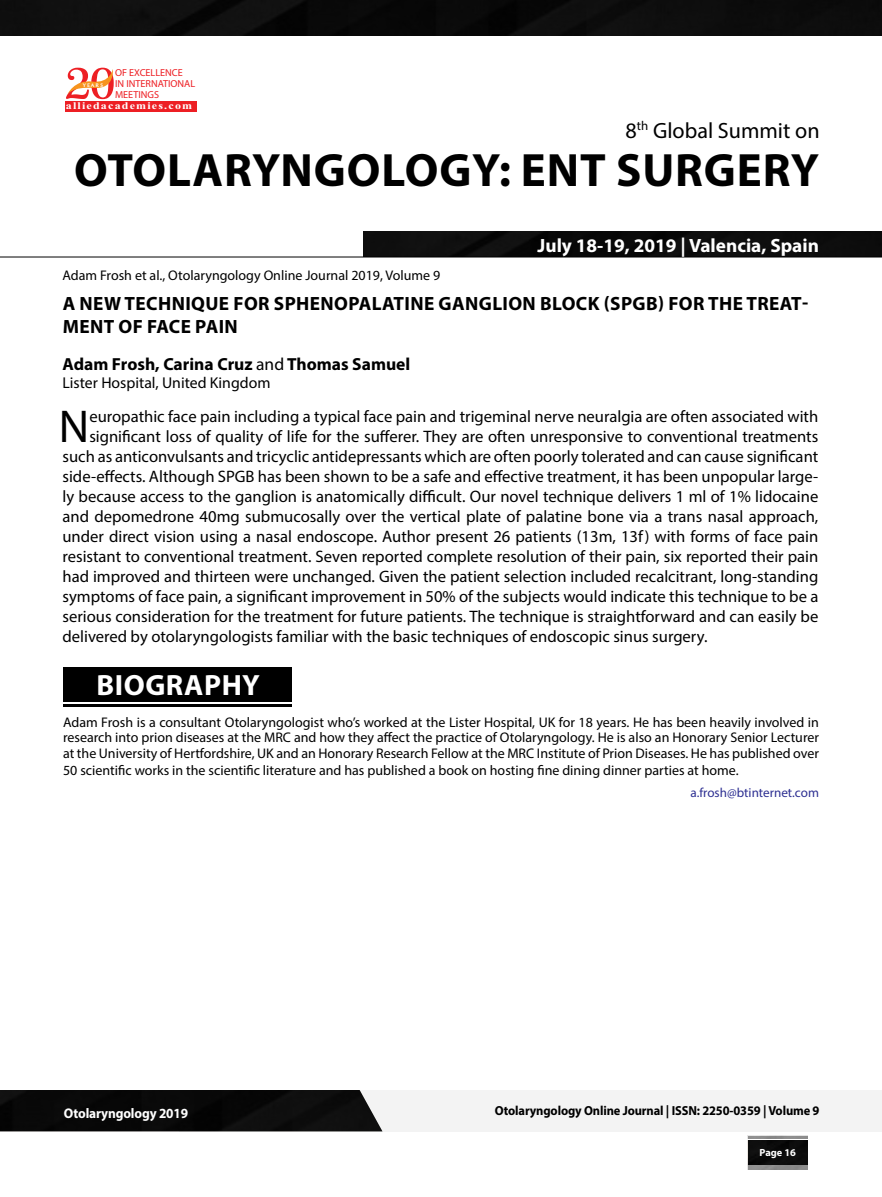
<style>
.page{position:relative;width:882px;height:1197px;background:#fff}
.page>*{position:absolute;margin:0;border:0;box-sizing:border-box;transform-origin:0 0}
.t1{font:700 46.9px "Myriad Pro";letter-spacing:.02em;color:#000}
.t2{font:46.2px "Myriad Pro";color:#000}
.t3{font:700 29.4px "Myriad Pro";letter-spacing:.02em;color:#fff}
.t4{font:22.05px "Myriad Pro";color:#000}
.t5{font:700 19.25px/22.6px "Myriad Pro";letter-spacing:.02em;color:#000}
.t6{font:700 19.25px "Myriad Pro";color:#fff}
.t7{font:700 17.5px "Myriad Pro";color:#000}
.t8{font:16.62px "Myriad Pro";color:#000}
.t9{font:15.75px "Myriad Pro";color:#000}
.t10{font:14px/15.4px "Myriad Pro";color:#000;text-align:justify}
.t11{font:700 14px "Myriad Pro";letter-spacing:-.01em;color:#fff;scale:.95 1}
.t12{font:700 13.12px "Myriad Pro";letter-spacing:-.01em;color:#000;scale:.95 1}
.t13{font:13.12px "Myriad Pro";color:#2e3092}
.t14{font:700 10.33px "Myriad Pro";color:#fff}
.t15{font:10.15px/10.8px "Myriad Pro";color:#ed1f24}
.t16{font:700 10.15px "Times New Roman";letter-spacing:.1em;color:#fff;scale:1.18 1}
.t17{font:5.25px "Oregon LDO Black";letter-spacing:.24em;color:#fff;scale:1.06 1}
.s1{font-weight:400}
</style>
<div class="page">
<img style="left:748px;top:1140px;width:60px;height:24px">
<hr style="left:748px;top:1136px;width:60px;height:3px;background:#000">
<div style="left:0;top:0;width:882px;height:35px;background:#0c0c0c"></div>
<div style="left:0;top:1090px;width:382px;height:41px;background:#090909"></div>
<div style="left:363px;top:231px;width:519px;height:26px;background:#0d0d0d"></div>
<hr style="left:0;top:257px;width:882px;height:1px;background:#000">
<div style="left:65px;top:101px;width:132px;height:10px;background:#ed1f24"></div>
<svg style="left:66px;top:68px;width:48px;height:31px"></svg>
<div style="left:63px;top:667px;width:228px;height:34px;background:#000"></div>
<hr style="left:63px;top:704px;width:228px;height:3px;background:#000">
<p class="t15" style="left:115px;top:67px;width:82px">OF EXCELLENCE<br>IN INTERNATIONAL<br>MEETINGS</p>
<p class="t16" style="left:66px;top:99px;width:109px">alliedacademies.com</p>
<p class="t17" style="left:83px;top:82px;width:21px">YEARS</p>
<h3 class="t4" style="left:626px;top:117px;width:196px">8<sup>th</sup> Global Summit on</h3>
<h1 class="t1" style="left:74px;top:139px;width:747px">OTOLARYNGOLOGY: ENT SURGERY</h1>
<p class="t10" style="left:62px;top:267px;width:379px">Adam Frosh et al., Otolaryngology Online Journal 2019, Volume 9</p>
<p class="t6" style="left:538px;top:233px;width:283px">July 18-19, 2019 | Valencia, Spain</p>
<p class="t5" style="left:63px;top:292px;width:747px">A NEW TECHNIQUE FOR SPHENOPALATINE GANGLION BLOCK (SPGB) FOR THE TREAT-<br>MENT OF FACE PAIN</p>
<p class="t7" style="left:62px;top:353px;width:349px">Adam Frosh, Carina Cruz <span class="s1">and</span> Thomas Samuel</p>
<p class="t9" style="left:62px;top:373px;width:210px">Lister Hospital, United Kingdom</p>
<h2 class="t2" style="left:59px;top:398px;width:32px">N</h2>
<p class="t8" style="left:89px;top:407px;width:730px">europathic face pain including a typical face pain and trigeminal nerve neuralgia are often associated with</p>
<p class="t8" style="left:89px;top:427px;width:730px">significant loss of quality of life for the sufferer. They are often unresponsive to conventional treatments</p>
<p class="t8" style="left:62px;top:447px;width:757px">such as anticonvulsants and tricyclic antidepressants which are often poorly tolerated and can cause significant</p>
<p class="t8" style="left:62px;top:466px;width:757px">side-effects. Although SPGB has been shown to be a safe and effective treatment, it has been unpopular large-</p>
<p class="t8" style="left:62px;top:486px;width:757px">ly because access to the ganglion is anatomically difficult. Our novel technique delivers 1 ml of 1% lidocaine</p>
<p class="t8" style="left:62px;top:506px;width:757px">and depomedrone 40mg submucosally over the vertical plate of palatine bone via a trans nasal approach,</p>
<p class="t8" style="left:62px;top:526px;width:757px">under direct vision using a nasal endoscope. Author present 26 patients (13m, 13f) with forms of face pain</p>
<p class="t8" style="left:62px;top:546px;width:757px">resistant to conventional treatment. Seven reported complete resolution of their pain, six reported their pain</p>
<p class="t8" style="left:62px;top:566px;width:757px">had improved and thirteen were unchanged. Given the patient selection included recalcitrant, long-standing</p>
<p class="t8" style="left:62px;top:586px;width:757px">symptoms of face pain, a significant improvement in 50% of the subjects would indicate this technique to be a</p>
<p class="t8" style="left:62px;top:606px;width:757px">serious consideration for the treatment for future patients. The technique is straightforward and can easily be</p>
<p class="t8" style="left:62px;top:626px;width:646px">delivered by otolaryngologists familiar with the basic techniques of endoscopic sinus surgery.</p>
<h3 class="t3" style="left:96px;top:666px;width:165px">BIOGRAPHY</h3>
<p class="t10" style="left:63px;top:714px;width:757px">Adam Frosh is a consultant Otolaryngologist who’s worked at the Lister Hospital, UK for 18 years. He has been heavily involved in research into prion diseases at the MRC and how they affect the practice of Otolaryngology. He is also an Honorary Senior Lecturer at the University of Hertfordshire, UK and an Honorary Research Fellow at the MRC Institute of Prion Diseases. He has published over</p>
<p class="t10" style="left:63px;top:762px;width:677px">50 scientific works in the scientific literature and has published a book on hosting fine dining dinner parties at home.</p>
<p class="t13" style="left:690px;top:784px;width:130px">a.frosh@btinternet.com</p>
<p class="t11" style="left:64px;top:1104px;width:132px">Otolaryngology 2019</p>
<p class="t12" style="left:495px;top:1102px;width:343px">Otolaryngology Online Journal | ISSN: 2250-0359 | Volume 9</p>
<p class="t14" style="left:760px;top:1146px;width:38px">Page 16</p>
</div>
